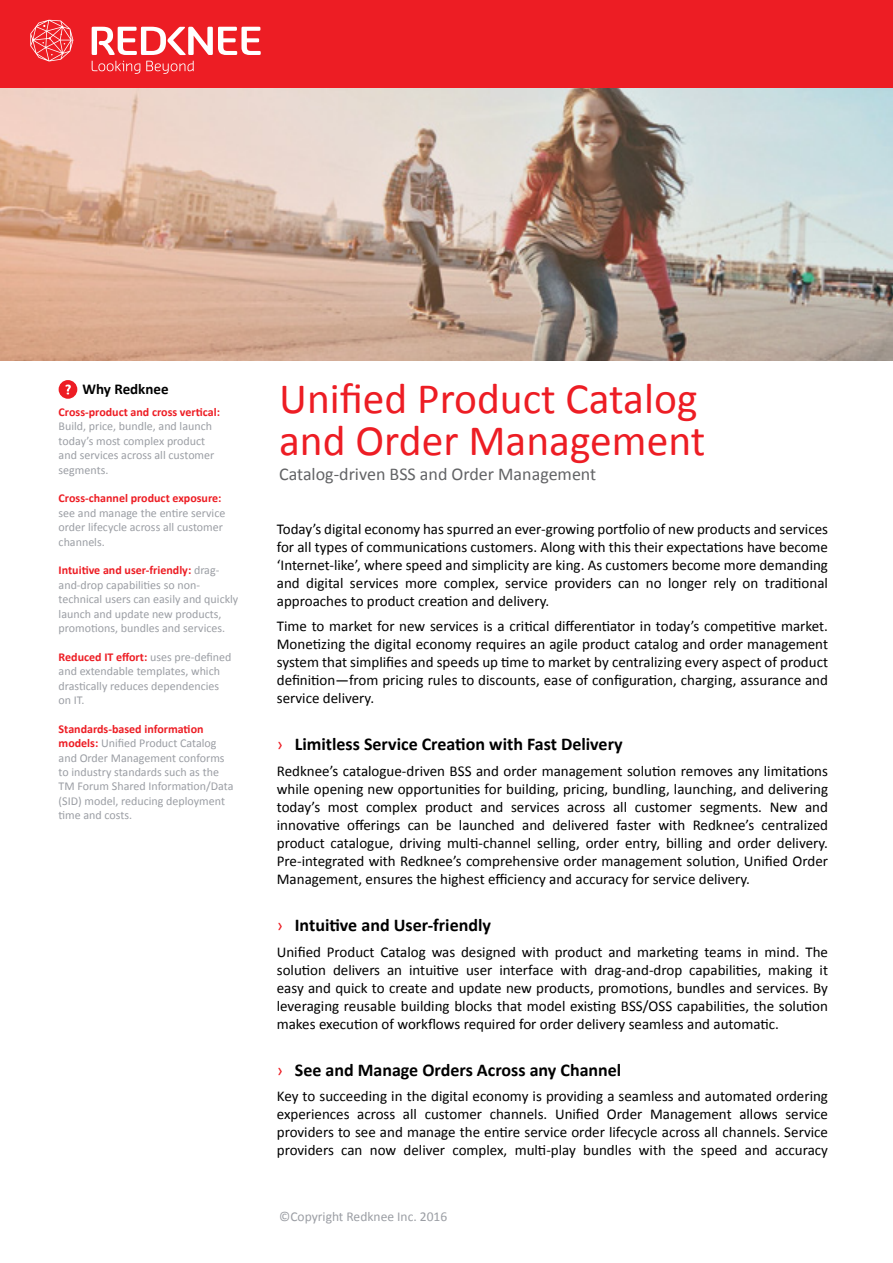
<style>
.page{position:relative;width:893px;height:1263px;background:#fff}
.page>*{position:absolute;margin:0;border:0;box-sizing:border-box;transform-origin:0 0}
.t1{font:43.5px/42px "Calibri";color:#ed1d24}
.t2{font:700 18px "Calibri";color:#000}
.t3{font:18px "Calibri";color:#636466}
.t4{font:15px/18px "Calibri";color:#000;text-align:justify}
.t5{font:700 15px "Calibri";color:#000}
.t6{font:13.5px "Calibri";color:#9b9ea4}
.t7{font:12px/14.4px "Calibri";color:#9b9ea4}
.t8{font:700 12px "Calibri";color:#ed1d24}
.s1{font-weight:700;color:#ed1d24}
.s2{font-weight:400;color:#ed1d24}
</style>
<div class="page">
<div style="left:0;top:0;width:893px;height:90px;background:#ed1d24"></div>
<svg style="left:30px;top:20px;width:231px;height:54px"></svg>
<img style="left:0;top:88px;width:893px;height:273px">
<div style="left:59px;top:380px;width:18px;height:19px;background:#ed1d24;border-radius:50%"></div>
<svg style="left:65px;top:384px;width:6px;height:10px"></svg>
<p class="t5" style="left:83px;top:380px;width:88px">Why Redknee</p>
<p class="t8" style="left:59px;top:404px;width:163px">Cross-product and cross vertical:</p>
<p class="t7" style="left:59px;top:419px;width:157px">Build, price, bundle, and launch today’s most complex product and services across all customer segments.</p>
<p class="t8" style="left:59px;top:491px;width:164px">Cross-channel product exposure:</p>
<p class="t7" style="left:59px;top:506px;width:168px">see and manage the entire service order lifecycle across all customer channels.</p>
<p class="t7" style="left:59px;top:563px;width:181px"><span class="s1">Intuitive and user-friendly:</span> drag&shy;and-drop capabilities so non&shy;technical users can easily and quickly launch and update new products, promotions, bundles and services.</p>
<p class="t7" style="left:59px;top:650px;width:174px"><span class="s1">Reduced IT effort:</span> uses pre-defined and extendable templates, which drastically reduces dependencies on IT.</p>
<p class="t7" style="left:59px;top:722px;width:176px"><span class="s1">Standards-based information models:</span> Unified Product Catalog and Order Management conforms to industry standards such as the<br>TM Forum Shared Information/Data (SID) model, reducing deployment time and costs.</p>
<h1 class="t1" style="left:279px;top:377px;width:428px">Unified Product Catalog and Order Management</h1>
<p class="t3" style="left:279px;top:463px;width:319px">Catalog-driven BSS and Order Management</p>
<p class="t4" style="left:277px;top:520px;width:553px">Today’s digital economy has spurred an ever-growing portfolio of new products and services for all types of communications customers. Along with this their expectations have become ‘Internet-like’, where speed and simplicity are king. As customers become more demanding and digital services more complex, service providers can no longer rely on traditional approaches to product creation and delivery.</p>
<p class="t4" style="left:277px;top:617px;width:553px">Time to market for new services is a critical differentiator in today’s competitive market.<br>Monetizing the digital economy requires an agile product catalog and order management system that simplifies and speeds up time to market by centralizing every aspect of product definition—from pricing rules to discounts, ease of configuration, charging, assurance and service delivery.</p>
<p class="t2" style="left:277px;top:733px;width:347px"><span class="s2">›</span> Limitless Service Creation with Fast Delivery</p>
<p class="t4" style="left:277px;top:762px;width:553px">Redknee’s catalogue-driven BSS and order management solution removes any limitations while opening new opportunities for building, pricing, bundling, launching, and delivering today’s most complex product and services across all customer segments. New and innovative offerings can be launched and delivered faster with Redknee’s centralized product catalogue, driving multi-channel selling, order entry, billing and order delivery.<br>Pre-integrated with Redknee’s comprehensive order management solution, Unified Order Management, ensures the highest efficiency and accuracy for service delivery.</p>
<p class="t2" style="left:277px;top:913px;width:216px"><span class="s2">›</span> Intuitive and User-friendly</p>
<p class="t4" style="left:277px;top:943px;width:553px">Unified Product Catalog was designed with product and marketing teams in mind. The solution delivers an intuitive user interface with drag-and-drop capabilities, making it easy and quick to create and update new products, promotions, bundles and services. By leveraging reusable building blocks that model existing BSS/OSS capabilities, the solution makes execution of workflows required for order delivery seamless and automatic.</p>
<p class="t2" style="left:277px;top:1058px;width:346px"><span class="s2">›</span> See and Manage Orders Across any Channel</p>
<p class="t4" style="left:277px;top:1087px;width:553px">Key to succeeding in the digital economy is providing a seamless and automated ordering experiences across all customer channels. Unified Order Management allows service providers to see and manage the entire service order lifecycle across all channels. Service providers can now deliver complex, multi-play bundles with the speed and accuracy</p>
<p class="t6" style="left:279px;top:1208px;width:170px">©Copyright Redknee Inc. 2016</p>
</div>
